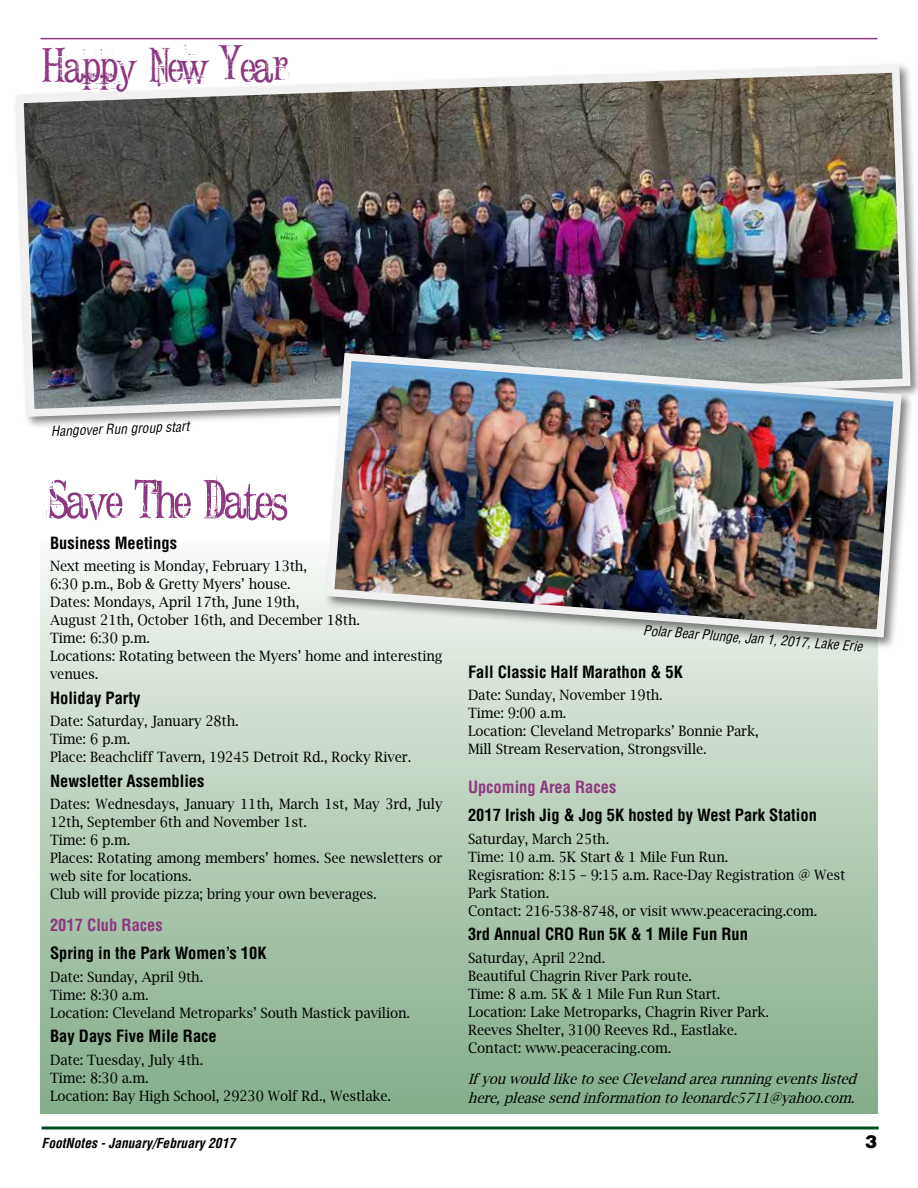
<style>
.page{position:relative;width:918px;height:1188px;background:#fff}
.page>*{position:absolute;margin:0;border:0;box-sizing:border-box;transform-origin:0 0}
.t1{font:54px "Conrad Veidt";letter-spacing:-.03em;color:#8d3880;scale:.95 1}
.t2{font:48px "Conrad Veidt";letter-spacing:-.03em;color:#8d3880;scale:.95 1}
.t3{font:900 18px "Helvetica";color:#000}
.t4{font:700 condensed 16.5px "Helvetica";color:#000}
.t5{font:700 condensed 16.5px "Helvetica";color:#8d3880}
.t6{font:14.25px/18px "Lucida Bright";letter-spacing:-.01em;color:#000;scale:.95 1}
.t7{font:italic 14.25px/18.1px "Lucida Bright";color:#000;scale:.95 1}
.t8{font:italic condensed 13.5px "Helvetica";color:#000}
.t9{font:italic 700 condensed 13.5px "Helvetica";color:#000}
</style>
<div class="page">
<hr style="left:42px;top:1126px;width:837px;height:3px;background:#004d1d">
<hr style="left:40px;top:38px;width:838px;height:1px;background:#8d3880">
<div style="left:40px;top:536px;width:838px;height:578px;background:linear-gradient(to bottom,#f6f8f5,#81aa87)"></div>
<img style="left:15px;top:64px;width:900px;height:357px">
<div style="left:324px;top:350px;width:590px;height:300px;background:#000;opacity:.5"></div>
<img style="left:322px;top:349px;width:584px;height:292px">
<h2 class="t2" style="left:43px;top:38px;width:261px">Happy New Year</h2>
<p class="t8" style="left:51px;top:423px;width:140px;rotate:-2deg">Hangover Run group start</p>
<h1 class="t1" style="left:50px;top:468px;width:252px">Save The Dates</h1>
<p class="t4" style="left:50px;top:533px;width:128px">Business Meetings</p>
<p class="t6" style="left:50px;top:557px;width:415px">Next meeting is Monday, February 13th,<br>6:30 p.m., Bob &amp; Gretty Myers’ house.<br>Dates: Mondays, April 17th, June 19th,<br>August 21th, October 16th, and December 18th.<br>Time: 6:30 p.m.<br>Locations: Rotating between the Myers’ home and interesting venues.</p>
<p class="t4" style="left:50px;top:688px;width:92px">Holiday Party</p>
<p class="t6" style="left:50px;top:712px;width:382px">Date: Saturday, January 28th.<br>Time: 6 p.m.<br>Place: Beachcliff Tavern, 19245 Detroit Rd., Rocky River.</p>
<p class="t4" style="left:50px;top:771px;width:156px">Newsletter Assemblies</p>
<p class="t6" style="left:50px;top:795px;width:415px">Dates: Wednesdays, January 11th, March 1st, May 3rd, July 12th, September 6th and November 1st.<br>Time: 6 p.m.<br>Places: Rotating among members’ homes. See newsletters or web site for locations.<br>Club will provide pizza; bring your own beverages.</p>
<p class="t5" style="left:50px;top:915px;width:114px">2017 Club Races</p>
<p class="t4" style="left:50px;top:943px;width:218px">Spring in the Park Women’s 10K</p>
<p class="t6" style="left:50px;top:968px;width:381px">Date: Sunday, April 9th.<br>Time: 8:30 a.m.<br>Location: Cleveland Metroparks’ South Mastick pavilion.</p>
<p class="t4" style="left:50px;top:1026px;width:168px">Bay Days Five Mile Race</p>
<p class="t6" style="left:50px;top:1050px;width:361px">Date: Tuesday, July 4th.<br>Time: 8:30 a.m.<br>Location: Bay High School, 29230 Wolf Rd., Westlake.</p>
<p class="t8" style="left:644px;top:622px;width:221px;rotate:4deg">Polar Bear Plunge, Jan 1, 2017, Lake Erie</p>
<p class="t4" style="left:468px;top:662px;width:216px">Fall Classic Half Marathon &amp; 5K</p>
<p class="t6" style="left:468px;top:686px;width:307px">Date: Sunday, November 19th.<br>Time: 9:00 a.m.<br>Location: Cleveland Metroparks’ Bonnie Park, Mill Stream Reservation, Strongsville.</p>
<p class="t5" style="left:468px;top:777px;width:150px">Upcoming Area Races</p>
<p class="t4" style="left:468px;top:805px;width:350px">2017 Irish Jig &amp; Jog 5K hosted by West Park Station</p>
<p class="t6" style="left:468px;top:830px;width:399px">Saturday, March 25th.<br>Time: 10 a.m. 5K Start &amp; 1 Mile Fun Run.<br>Regisration: 8:15 – 9:15 a.m. Race-Day Registration @ West Park Station.<br>Contact: 216-538-8748, or visit www.peaceracing.com.</p>
<p class="t4" style="left:468px;top:924px;width:282px">3rd Annual CRO Run 5K &amp; 1 Mile Fun Run</p>
<p class="t6" style="left:468px;top:948px;width:318px">Saturday, April 22nd.<br>Beautiful Chagrin River Park route.<br>Time: 8 a.m. 5K &amp; 1 Mile Fun Run Start.<br>Location: Lake Metroparks, Chagrin River Park.<br>Reeves Shelter, 3100 Reeves Rd., Eastlake.<br>Contact: www.peaceracing.com.</p>
<p class="t7" style="left:468px;top:1070px;width:415px">Ifyou would liketoseeCleveland arearunningeventslisted here,pleasesend information toleonardc5711@yahoo.com.</p>
<p class="t9" style="left:42px;top:1135px;width:195px">FootNotes - January/February 2017</p>
<p class="t3" style="left:865px;top:1130px;width:14px">3</p>
</div>
